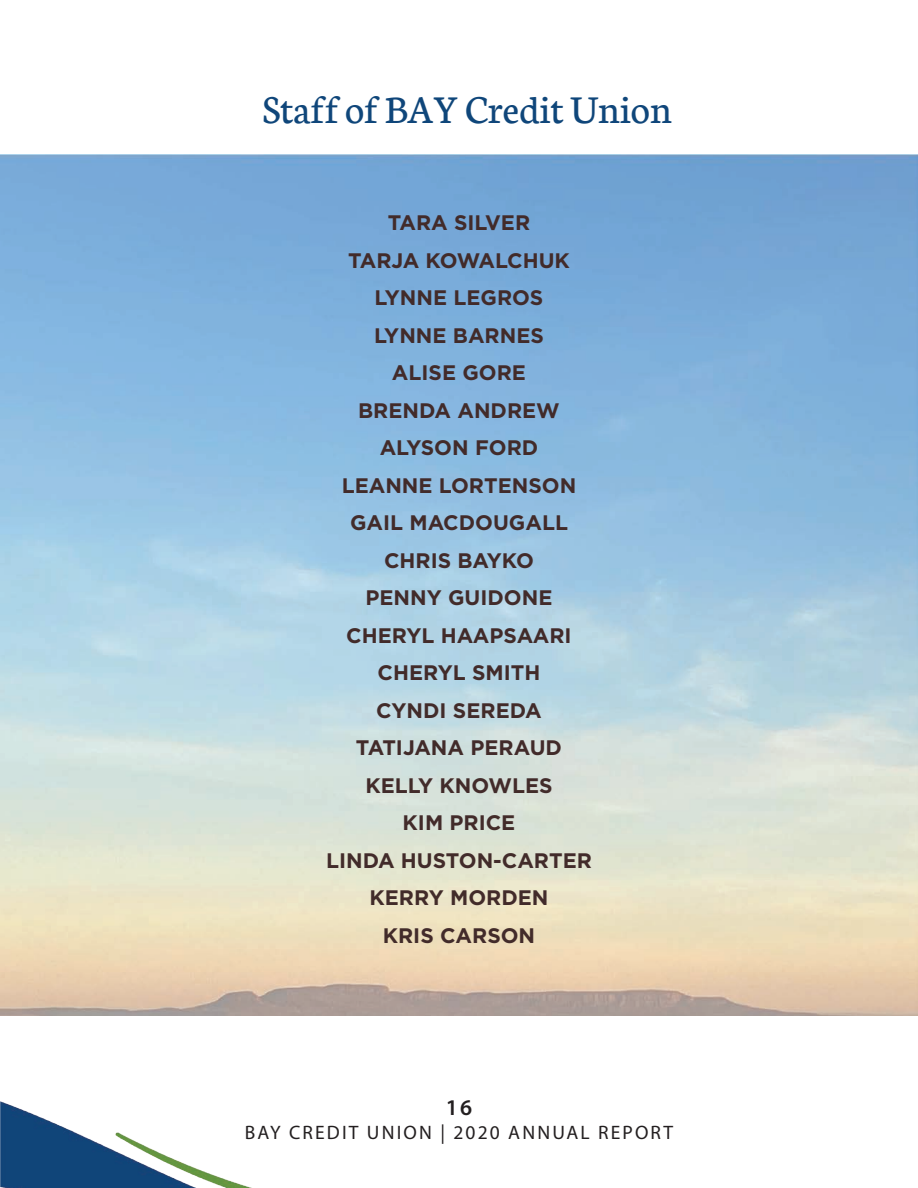
<style>
.page{position:relative;width:918px;height:1188px;background:#fff}
.page>*{position:absolute;margin:0;border:0;box-sizing:border-box;transform-origin:0 0}
.t1{font:42px "Neuton";color:#0f467a}
.t2{font:600 22.5px "Myriad Pro";color:#231f20}
.t3{font:700 21px/37.5px "Gotham";color:#422b2a;text-align:center}
.t4{font:19.5px "Myriad Pro";letter-spacing:.11em;color:#231f20}
</style>
<div class="page">
<img style="left:0;top:154px;width:918px;height:862px">
<img style="left:0;top:1101px;width:252px;height:87px">
<h1 class="t1" style="left:263px;top:88px;width:411px">Staff of BAY Credit Union</h1>
<p class="t3" style="left:326px;top:204px;width:267px">TARA SILVER<br>TARJA KOWALCHUK<br>LYNNE LEGROS<br>LYNNE BARNES<br>ALISE GORE<br>BRENDA ANDREW<br>ALYSON FORD<br>LEANNE LORTENSON<br>GAIL MACDOUGALL<br>CHRIS BAYKO<br>PENNY GUIDONE<br>CHERYL HAAPSAARI<br>CHERYL SMITH<br>CYNDI SEREDA<br>TATIJANA PERAUD<br>KELLY KNOWLES<br>KIM PRICE<br>LINDA HUSTON-CARTER<br>KERRY MORDEN<br>KRIS CARSON</p>
<p class="t2" style="left:446px;top:1094px;width:28px">16</p>
<p class="t4" style="left:245px;top:1120px;width:430px">BAY CREDIT UNION | 2020 ANNUAL REPORT</p>
</div>
